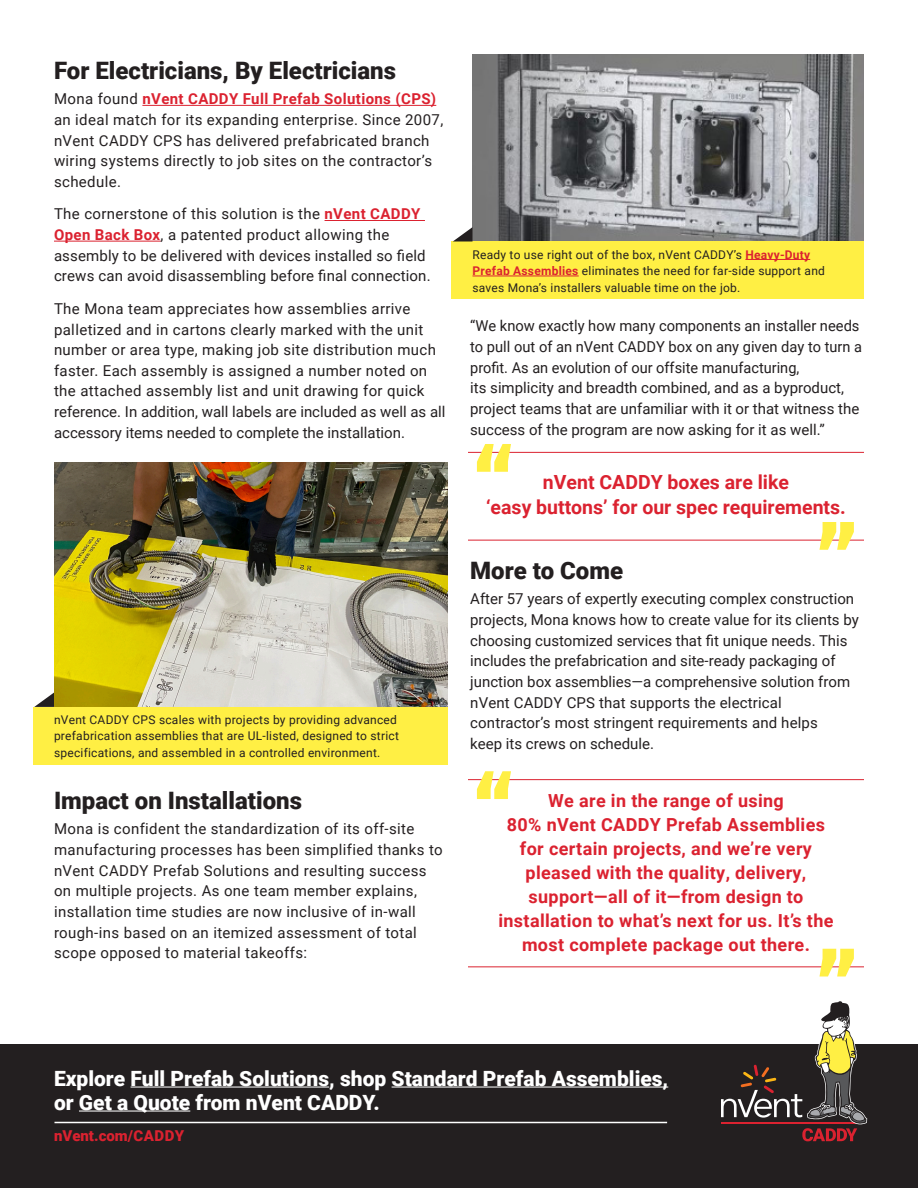
<style>
.page{position:relative;width:918px;height:1188px;background:#fff}
.page>*{position:absolute;margin:0;border:0;box-sizing:border-box;transform-origin:0 0}
.t1{font:900 24px "Roboto";color:#231f20}
.t2{font:900 21px/24px "Roboto";color:#fff}
.t3{font:700 19.5px/25.2px "Roboto";color:#db2230;text-align:center}
.t4{font:700 18px/24px "Roboto";letter-spacing:.02em;color:#db2230;text-align:center}
.t5{font:15px/20.7px "Roboto";letter-spacing:.01em;color:#231f20}
.t6{font:900 15px "Roboto";color:#db2230}
.t7{font:12px/16.5px "Roboto";letter-spacing:.02em;color:#231f20}
.s1{font-weight:700;color:#db2230}
</style>
<div class="page">
<hr style="left:142px;top:105px;width:294px;height:1px;background:#db2230">
<hr style="left:325px;top:220px;width:100px;height:1px;background:#db2230">
<hr style="left:54px;top:241px;width:107px;height:1px;background:#db2230">
<div style="left:0;top:1044px;width:918px;height:144px;background:#231f20"></div>
<img style="left:54px;top:462px;width:394px;height:245px">
<div style="left:33px;top:707px;width:415px;height:58px;background:#ffef44"></div>
<svg style="left:34px;top:693px;width:20px;height:14px"></svg>
<img style="left:472px;top:54px;width:392px;height:188px">
<div style="left:452px;top:242px;width:412px;height:57px;background:#ffef44"></div>
<svg style="left:453px;top:227px;width:19px;height:15px"></svg>
<hr style="left:745px;top:259px;width:65px;height:1px;background:#db2230">
<hr style="left:472px;top:276px;width:107px;height:1px;background:#db2230">
<hr style="left:468px;top:452px;width:396px;height:1px;background:#db2230">
<hr style="left:468px;top:540px;width:396px;height:1px;background:#db2230">
<svg style="left:477px;top:444px;width:34px;height:28px"></svg>
<svg style="left:819px;top:522px;width:35px;height:28px"></svg>
<svg style="left:721px;top:1001px;width:146px;height:140px"></svg>
<hr style="left:131px;top:1087px;width:198px;height:1px;background:#fff">
<hr style="left:392px;top:1087px;width:276px;height:1px;background:#fff">
<hr style="left:79px;top:1111px;width:111px;height:1px;background:#fff">
<hr style="left:54px;top:1122px;width:613px;height:1px;background:#fff">
<hr style="left:468px;top:779px;width:396px;height:1px;background:#db2230">
<hr style="left:468px;top:966px;width:396px;height:1px;background:#db2230">
<svg style="left:477px;top:771px;width:34px;height:28px"></svg>
<svg style="left:819px;top:949px;width:35px;height:28px"></svg>
<p class="t1" style="left:54px;top:54px;width:344px">For Electricians, By Electricians</p>
<p class="t5" style="left:54px;top:88px;width:391px">Mona found <span class="s1">nVent CADDY Full Prefab Solutions (CPS) </span>an ideal match for its expanding enterprise. Since 2007, nVent CADDY CPS has delivered prefabricated branch wiring systems directly to job sites on the contractor’s schedule.</p>
<p class="t5" style="left:54px;top:203px;width:378px">The cornerstone of this solution is the <span class="s1">nVent CADDY Open Back Box</span>, a patented product allowing the assembly to be delivered with devices installed so field crews can avoid disassembling before final connection.</p>
<p class="t5" style="left:54px;top:298px;width:393px">The Mona team appreciates how assemblies arrive palletized and in cartons clearly marked with the unit number or area type, making job site distribution much faster. Each assembly is assigned a number noted on the attached assembly list and unit drawing for quick reference. In addition, wall labels are included as well as all accessory items needed to complete the installation.</p>
<p class="t7" style="left:54px;top:711px;width:347px">nVent CADDY CPS scales with projects by providing advanced prefabrication assemblies that are UL-listed, designed to strict specifications, and assembled in a controlled environment.</p>
<p class="t1" style="left:54px;top:784px;width:249px">Impact on Installations</p>
<p class="t5" style="left:54px;top:818px;width:390px">Mona is confident the standardization of its off-site manufacturing processes has been simplified thanks to nVent CADDY Prefab Solutions and resulting success on multiple projects. As one team member explains, installation time studies are now inclusive of in-wall rough-ins based on an itemized assessment of total scope opposed to material takeoffs:</p>
<p class="t7" style="left:472px;top:246px;width:354px">Ready to use right out of the box, nVent CADDY’s <span class="s1">Heavy-Duty<br>Prefab Assemblies</span> eliminates the need for far-side support and saves Mona’s installers valuable time on the job.</p>
<p class="t5" style="left:470px;top:315px;width:393px">“We know exactly how many components an installer needs to pull out of an nVent CADDY box on any given day to turn a profit. As an evolution of our offsite manufacturing,<br>its simplicity and breadth combined, and as a byproduct, project teams that are unfamiliar with it or that witness the success of the program are now asking for it as well.”</p>
<p class="t3" style="left:486px;top:469px;width:361px">nVent CADDY boxes are like<br>‘easy buttons’ for our spec requirements.</p>
<p class="t1" style="left:470px;top:554px;width:154px">More to Come</p>
<p class="t5" style="left:470px;top:588px;width:390px">After 57 years of expertly executing complex construction projects, Mona knows how to create value for its clients by choosing customized services that fit unique needs. This includes the prefabrication and site-ready packaging of junction box assemblies—a comprehensive solution from nVent CADDY CPS that supports the electrical contractor’s most stringent requirements and helps<br>keep its crews on schedule.</p>
<p class="t4" style="left:498px;top:788px;width:337px">We are in the range of using<br>80% nVent CADDY Prefab Assemblies for certain projects, and we’re very pleased with the quality, delivery, support—all of it—from design to installation to what’s next for us. It’s the most complete package out there.</p>
<p class="t2" style="left:54px;top:1065px;width:616px">Explore Full Prefab Solutions, shop Standard Prefab Assemblies, or Get a Quote from nVent CADDY.</p>
<p class="t6" style="left:54px;top:1126px;width:132px">nVent.com/CADDY</p>
</div>
